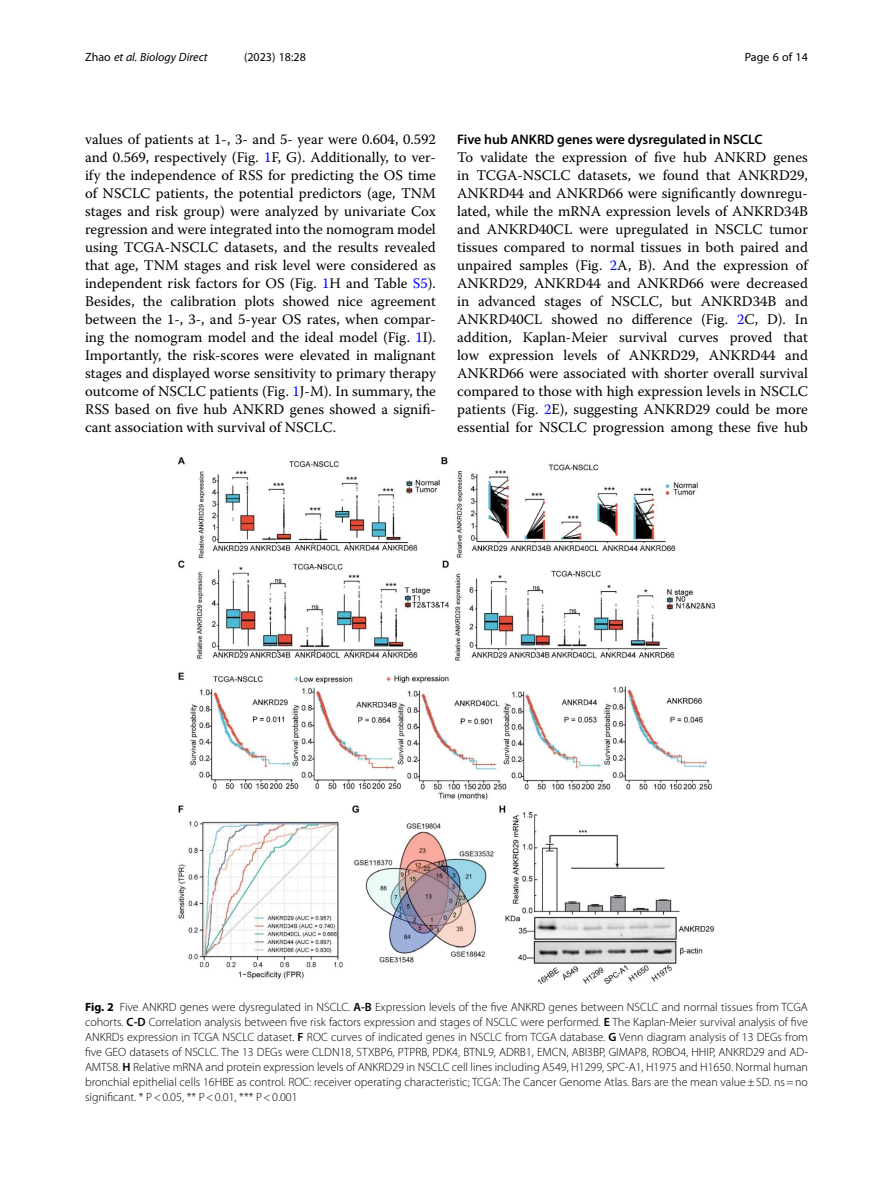
<style>
.page{position:relative;width:893px;height:1191px;background:#fff}
.page>*{position:absolute;margin:0;border:0;box-sizing:border-box;transform-origin:0 0}
.Body_Text{font:14.7px/18px "Warnock Pro";color:#000;text-align:justify}
.Head_2{font:600 13.8px "Myriad Pro";color:#000}
.Figure_Caption{font:300 12px/15px "Myriad Pro";color:#000;text-align:justify}
.t1{font:italic 12px "Myriad Pro";color:#000}
.t2{font:12px "Myriad Pro";color:#000}
.s1{font-style:normal}
.s2{color:#00f}
.s3{font-weight:700}
.s4{font-weight:600}
</style>
<div class="page">
<img style="left:178px;top:457px;width:536px;height:527px">
<p class="t1" style="left:85px;top:50px;width:124px"><span class="s1">Zhao</span> et al. Biology Direct</p>
<p class="t2" style="left:244px;top:50px;width:63px">(2023) 18:28</p>
<p class="t2" style="left:745px;top:50px;width:65px">Page 6 of 14</p>
<p class="Body_Text" style="left:85px;top:130px;width:352px">values of patients at 1-, 3- and 5- year were 0.604, 0.592 and 0.569, respectively (Fig. <span class="s2">1</span>F, G). Additionally, to ver&shy;ify the independence of RSS for predicting the OS time of NSCLC patients, the potential predictors (age, TNM stages and risk group) were analyzed by univariate Cox regression and were integrated into the nomogram model using TCGA-NSCLC datasets, and the results revealed that age, TNM stages and risk level were considered as independent risk factors for OS (Fig. <span class="s2">1</span>H and Table <span class="s2">S5</span>).<br>Besides, the calibration plots showed nice agreement between the 1-, 3-, and 5-year OS rates, when compar&shy;ing the nomogram model and the ideal model (Fig. <span class="s2">1</span>I).<br>Importantly, the risk-scores were elevated in malignant stages and displayed worse sensitivity to primary therapy outcome of NSCLC patients (Fig. <span class="s2">1</span>J-M). In summary, the RSS based on five hub ANKRD genes showed a signifi&shy;cant association with survival of NSCLC.</p>
<p class="Head_2" style="left:457px;top:131px;width:307px">Five hub ANKRD genes were dysregulated in NSCLC</p>
<p class="Body_Text" style="left:457px;top:148px;width:352px">To validate the expression of five hub ANKRD genes in TCGA-NSCLC datasets, we found that ANKRD29, ANKRD44 and ANKRD66 were significantly downregu&shy;lated, while the mRNA expression levels of ANKRD34B and ANKRD40CL were upregulated in NSCLC tumor tissues compared to normal tissues in both paired and unpaired samples (Fig. <span class="s2">2</span>A, B). And the expression of ANKRD29, ANKRD44 and ANKRD66 were decreased in advanced stages of NSCLC, but ANKRD34B and ANKRD40CL showed no difference (Fig. <span class="s2">2</span>C, D). In addition, Kaplan-Meier survival curves proved that low expression levels of ANKRD29, ANKRD44 and ANKRD66 were associated with shorter overall survival compared to those with high expression levels in NSCLC patients (Fig. <span class="s2">2</span>E), suggesting ANKRD29 could be more essential for NSCLC progression among these five hub</p>
<p class="Figure_Caption" style="left:85px;top:999px;width:724px"><span class="s3">Fig. 2</span> Five ANKRD genes were dysregulated in NSCLC. <span class="s4">A-B</span> Expression levels of the five ANKRD genes between NSCLC and normal tissues from TCGA cohorts. <span class="s4">C-D</span> Correlation analysis between five risk factors expression and stages of NSCLC were performed. <span class="s4">E</span> The Kaplan-Meier survival analysis of five ANKRDs expression in TCGA NSCLC dataset. <span class="s4">F</span> ROC curves of indicated genes in NSCLC from TCGA database. <span class="s4">G</span> Venn diagram analysis of 13 DEGs from five GEO datasets of NSCLC. The 13 DEGs were CLDN18, STXBP6, PTPRB, PDK4, BTNL9, ADRB1, EMCN, ABI3BP, GIMAP8, ROBO4, HHIP, ANKRD29 and AD-AMTS8. <span class="s4">H</span> Relative mRNA and protein expression levels of ANKRD29 in NSCLC cell lines including A549, H1299, SPC-A1, H1975 and H1650. Normal human bronchial epithelial cells 16HBE as control. ROC: receiver operating characteristic; TCGA: The Cancer Genome Atlas. Bars are the mean value±SD. ns=no significant. * P&lt;0.05, ** P&lt;0.01, *** P&lt;0.001</p>
</div>
